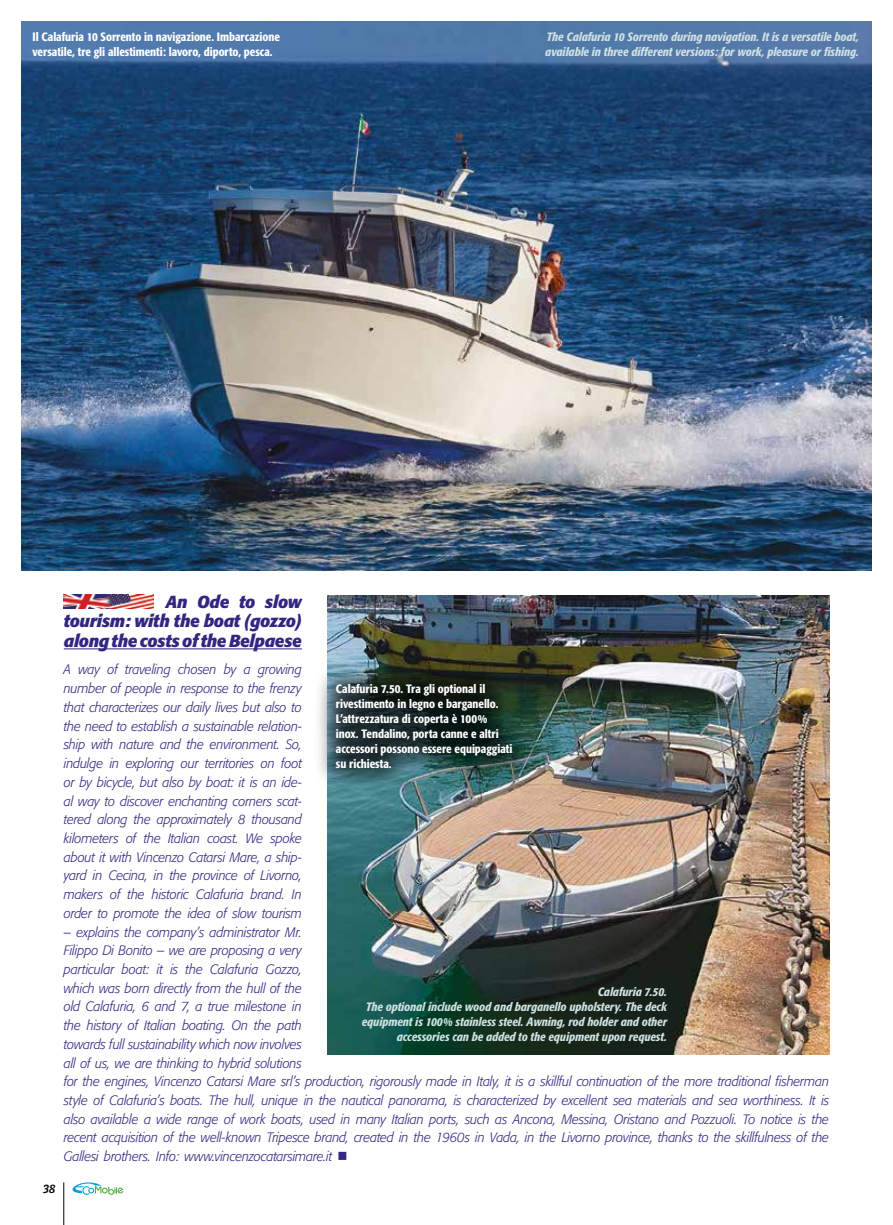
<style>
.page{position:relative;width:893px;height:1225px;background:#fff}
.page>*{position:absolute;margin:0;border:0;box-sizing:border-box;transform-origin:0 0}
.t1{font:italic 700 17.25px/19.5px "Formata";letter-spacing:-.02em;color:#312783;text-align:justify}
.t2{font:italic 300 13.5px/18.8px "Formata";letter-spacing:-.015em;color:#312783;text-align:justify}
.t3{font:italic 12.75px "Bree Serif";color:#000}
.t4{font:italic 500 condensed 12px/15px "Formata";color:#cee1e3}
.t5{font:500 condensed 12px/15px "Formata";letter-spacing:-.005em;color:#fff}
</style>
<div class="page">
<svg style="left:72px;top:1182px;width:51px;height:13px"></svg>
<hr style="left:63px;top:1182px;width:1px;height:43px;background:#000">
<hr style="left:64px;top:648px;width:238px;height:1px;background:#312783">
<img style="left:64px;top:594px;width:89px;height:15px">
<img style="left:327px;top:596px;width:502px;height:458px">
<img style="left:21px;top:21px;width:851px;height:549px">
<div style="left:314px;top:661px;width:220px;height:130px;background:#000;opacity:.75"></div>
<p class="t5" style="left:33px;top:29px;width:249px">Il Calafuria 10 Sorrento in navigazione. Imbarcazione versatile, tre gli allestimenti: lavoro, diporto, pesca.</p>
<p class="t4" style="left:545px;top:29px;width:315px">The Calafuria 10 Sorrento during navigation. It is a versatile boat, available in three different versions: for work, pleasure or fishing.</p>
<p class="t1" style="left:64px;top:592px;width:240px;text-indent:102px">An Ode to slow tourism: with the boat (gozzo) along the costs of the Belpaese</p>
<p class="t2" style="left:64px;top:660px;width:240px">A way of traveling chosen by a growing number of people in response to the frenzy that characterizes our daily lives but also to the need to establish a sustainable relation&shy;ship with nature and the environment. So, indulge in exploring our territories on foot or by bicycle, but also by boat: it is an ide&shy;al way to discover enchanting corners scat&shy;tered along the approximately 8 thousand kilometers of the Italian coast. We spoke about it with Vincenzo Catarsi Mare, a ship&shy;yard in Cecina, in the province of Livorno, makers of the historic Calafuria brand. In order to promote the idea of slow tourism</p>
<p class="t2" style="left:64px;top:922px;width:767px;text-align:left">– explains the company’s administrator Mr.<br>Filippo Di Bonito – we are proposing a very<br>particular boat: it is the Calafuria Gozzo,<br>which was born directly from the hull of the<br>old Calafuria, 6 and 7, a true milestone in<br>the history of Italian boating. On the path<br>towards full sustainability which now involves<br>all of us, we are thinking to hybrid solutions<br>for the engines, Vincenzo Catarsi Mare srl’s production, rigorously made in Italy, it is a skillful continuation of the more traditional fisherman style of Calafuria’s boats. The hull, unique in the nautical panorama, is characterized by excellent sea materials and sea worthiness. It is also available a wide range of work boats, used in many Italian ports, such as Ancona, Messina, Oristano and Pozzuoli. To notice is the recent acquisition of the well-known Tripesce brand, created in the 1960s in Vada, in the Livorno province, thanks to the skillfulness of the Gallesi brothers. Info: www.vincenzocatarsimare.it ■</p>
<p class="t5" style="left:336px;top:681px;width:178px">Calafuria 7.50. Tra gli optional il rivestimento in legno e barganello.<br>L’attrezzatura di coperta è 100% inox. Tendalino, porta canne e altri accessori possono essere equipaggiati su richiesta.</p>
<p class="t4" style="left:362px;top:984px;width:307px;text-align:right">Calafuria 7.50.<br>The optional include wood and barganello upholstery. The deck equipment is 100% stainless steel. Awning, rod holder and other accessories can be added to the equipment upon request.</p>
<p class="t3" style="left:43px;top:1179px;width:14px">38</p>
</div>
